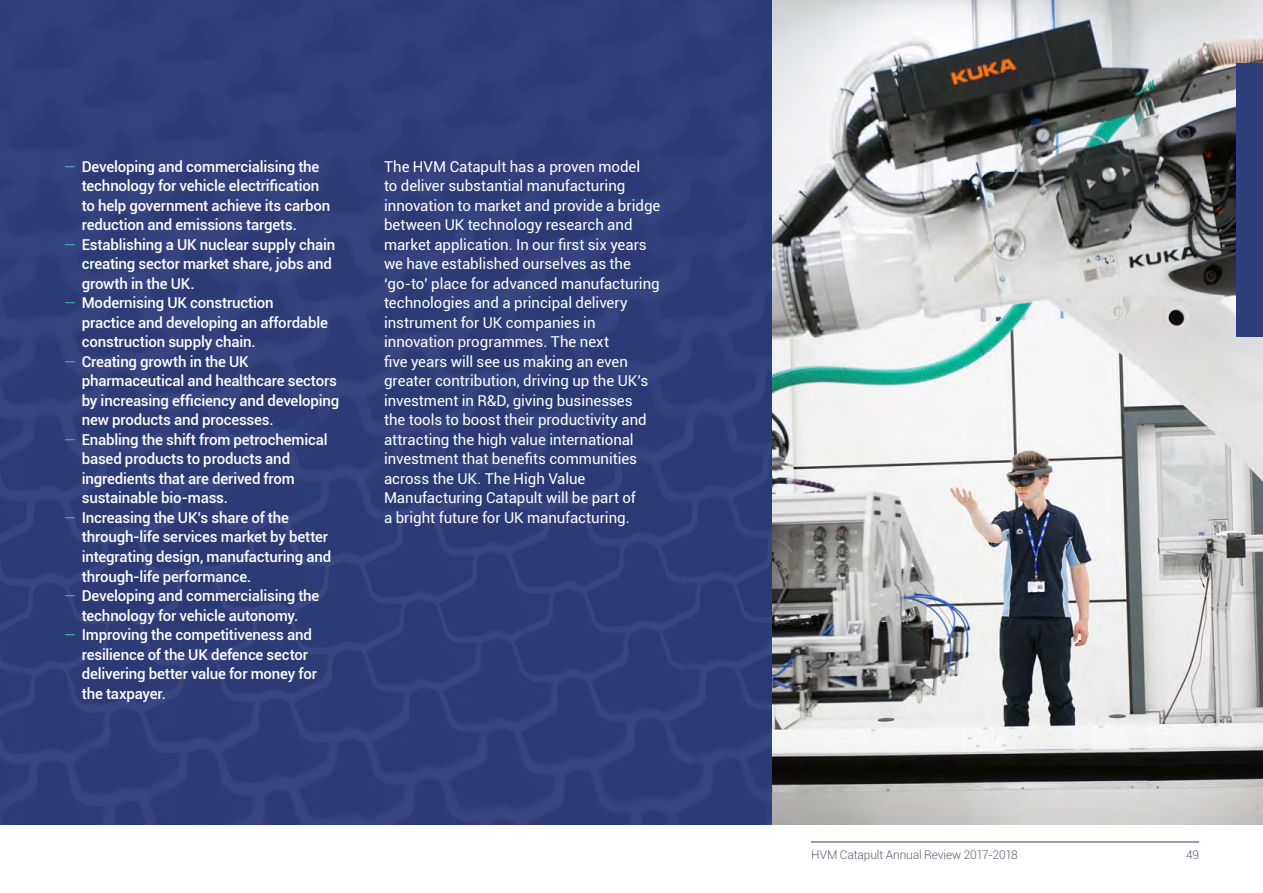
<style>
.page{position:relative;width:1263px;height:893px;background:#fff}
.page>*{position:absolute;margin:0;border:0;box-sizing:border-box;transform-origin:0 0}
.t1{font:500 15px/19.5px "Roboto";letter-spacing:-.01em;color:#fff}
.t2{font:15px/19.5px "Roboto";letter-spacing:-.005em;color:#fff}
.t3{font:300 12px "Roboto";letter-spacing:-.015em;color:#5a6071}
.s1{font-weight:400;color:#3db3a2}
</style>
<div class="page">
<img style="left:772px;top:0;width:491px;height:824px">
<div style="left:0;top:0;width:772px;height:824px;background:#2e3d7c"></div>
<img style="left:957px;top:0;width:174px;height:629px">
<hr style="left:811px;top:842px;width:388px;height:1px;background:#2e3d7c">
<div style="left:1237px;top:64px;width:26px;height:273px;background:#2e3d7c"></div>
<p class="t1" style="left:82px;top:156px;width:250px;text-indent:-18px"><span class="s1">—</span> Developing and commercialising the technology for vehicle electrification to help government achieve its carbon reduction and emissions targets.</p>
<p class="t1" style="left:82px;top:234px;width:255px;text-indent:-18px"><span class="s1">—</span> Establishing a UK nuclear supply chain creating sector market share, jobs and growth in the UK.</p>
<p class="t1" style="left:82px;top:293px;width:248px;text-indent:-18px"><span class="s1">—</span> Modernising UK construction practice and developing an affordable construction supply chain.</p>
<p class="t1" style="left:82px;top:351px;width:259px;text-indent:-18px"><span class="s1">—</span> Creating growth in the UK pharmaceutical and healthcare sectors by increasing efficiency and developing new products and processes.</p>
<p class="t1" style="left:82px;top:429px;width:247px;text-indent:-18px"><span class="s1">—</span> Enabling the shift from petrochemical based products to products and ingredients that are derived from sustainable bio-mass.</p>
<p class="t1" style="left:82px;top:507px;width:251px;text-indent:-18px"><span class="s1">—</span> Increasing the UK’s share of the through-life services market by better integrating design, manufacturing and through-life performance.</p>
<p class="t1" style="left:64px;top:585px;width:257px;text-align:center"><span class="s1">—</span> Developing and commercialising the technology for vehicle autonomy.</p>
<p class="t1" style="left:82px;top:624px;width:237px;text-indent:-18px"><span class="s1">—</span> Improving the competitiveness and resilience of the UK defence sector delivering better value for money for the taxpayer.</p>
<p class="t2" style="left:384px;top:156px;width:278px">The HVM Catapult has a proven model<br>to deliver substantial manufacturing innovation to market and provide a bridge between UK technology research and market application. In our first six years we have established ourselves as the ‘go-to’ place for advanced manufacturing technologies and a principal delivery instrument for UK companies in innovation programmes. The next<br>five years will see us making an even greater contribution, driving up the UK’s investment in R&amp;D, giving businesses<br>the tools to boost their productivity and attracting the high value international investment that benefits communities across the UK. The High Value Manufacturing Catapult will be part of<br>a bright future for UK manufacturing.</p>
<p class="t3" style="left:811px;top:846px;width:208px">HVM Catapult Annual Review 2017-2018</p>
<p class="t3" style="left:1186px;top:846px;width:14px">49</p>
</div>
